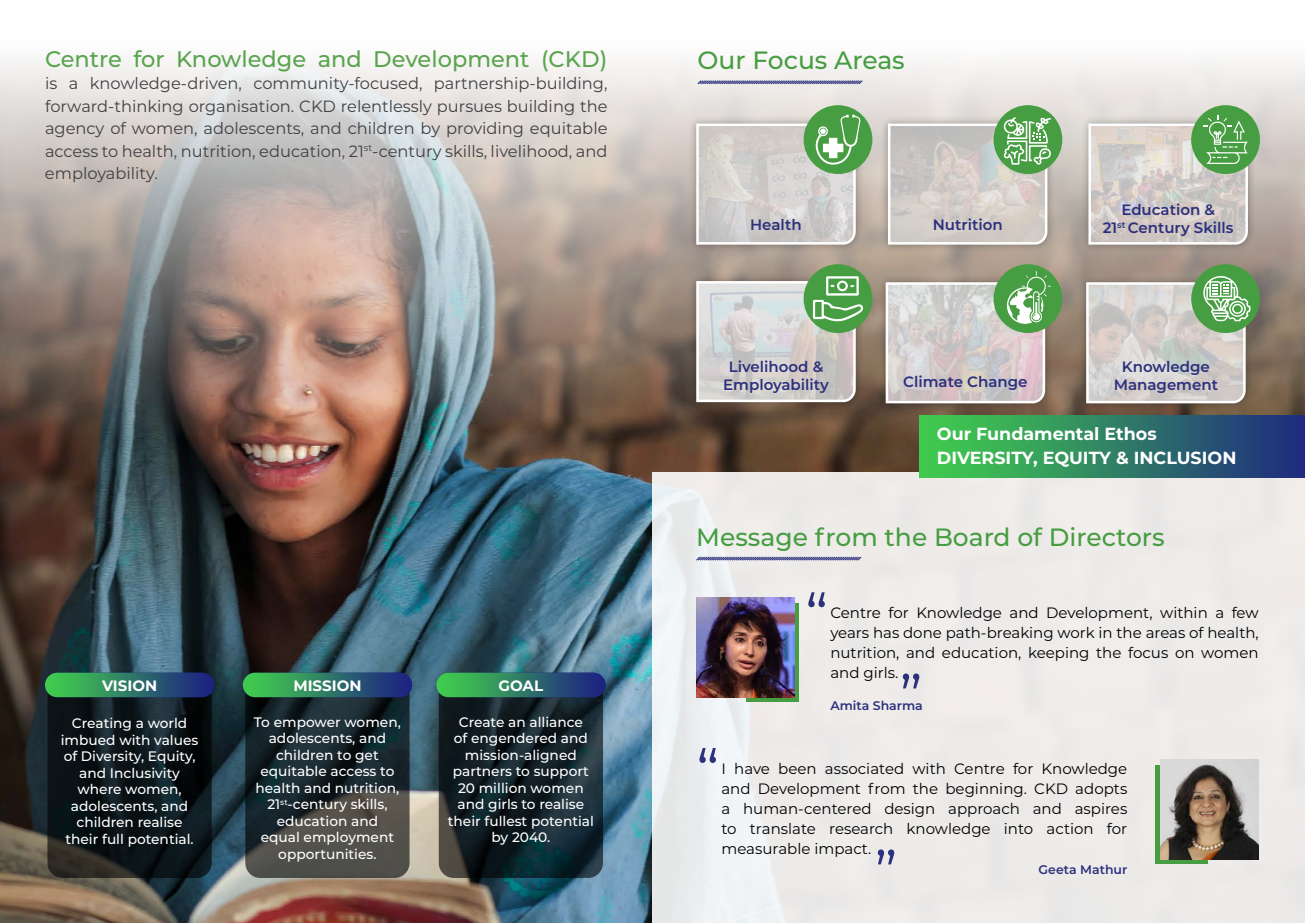
<style>
.page{position:relative;width:1305px;height:923px;background:#fff}
.page>*{position:absolute;margin:0;border:0;box-sizing:border-box;transform-origin:0 0}
.t1{font:60px "Montserrat";color:#2c307d}
.t2{font:500 25px "Montserrat";color:#479d42}
.t3{font:500 22.5px "Montserrat";color:#5aa44f}
.t4{font:700 17.5px/24.4px "Montserrat";color:#fff}
.t5{font:16.25px/22.5px "Montserrat";color:#414042;text-align:justify}
.t6{font:15px/20px "Montserrat";color:#000;text-align:justify}
.t7{font:600 15px/18px "Montserrat";color:#2c307d;text-align:center}
.t8{font:700 15px "Montserrat";color:#fff}
.t9{font:500 13.75px/16.5px "Montserrat";color:#fff;text-align:center}
.t10{font:600 12.5px "Montserrat";color:#2c307d}
</style>
<div class="page">
<img style="left:0;top:59px;width:1305px;height:863px">
<div style="left:688px;top:116px;width:176px;height:136px;background:#000;opacity:.3"></div>
<div style="left:804px;top:105px;width:68px;height:69px;background:#479d42;border-radius:50%"></div>
<div style="left:880px;top:116px;width:175px;height:136px;background:#000;opacity:.3"></div>
<div style="left:1080px;top:116px;width:176px;height:136px;background:#000;opacity:.3"></div>
<div style="left:878px;top:274px;width:175px;height:137px;background:#000;opacity:.3"></div>
<div style="left:688px;top:273px;width:176px;height:137px;background:#000;opacity:.3"></div>
<div style="left:1078px;top:274px;width:176px;height:137px;background:#000;opacity:.3"></div>
<div style="left:994px;top:105px;width:68px;height:69px;background:#479d42;border-radius:50%"></div>
<div style="left:1191px;top:105px;width:69px;height:69px;background:#479d42;border-radius:50%"></div>
<div style="left:804px;top:264px;width:68px;height:69px;background:#479d42;border-radius:50%"></div>
<div style="left:994px;top:264px;width:68px;height:69px;background:#479d42;border-radius:50%"></div>
<div style="left:1191px;top:264px;width:69px;height:69px;background:#479d42;border-radius:50%"></div>
<svg style="left:884px;top:271px;width:167px;height:133px;background:#c2c4b9"></svg>
<svg style="left:1087px;top:115px;width:162px;height:131px"></svg>
<svg style="left:695px;top:114px;width:166px;height:132px;background:#c4cabe"></svg>
<svg style="left:1085px;top:275px;width:165px;height:129px;background:#c2c6ba"></svg>
<svg style="left:695px;top:276px;width:169px;height:127px;background:#c1c8bc"></svg>
<svg style="left:887px;top:117px;width:164px;height:129px;background:#c4c8bc"></svg>
<svg style="left:47px;top:681px;width:165px;height:196px;background:#0e171b"></svg>
<svg style="left:245px;top:681px;width:165px;height:196px;background:#2c3436"></svg>
<svg style="left:439px;top:681px;width:164px;height:196px;background:#15242a"></svg>
<svg style="left:697px;top:80px;width:166px;height:5px"></svg>
<img style="left:45px;top:672px;width:169px;height:25px;border-radius:12px">
<img style="left:243px;top:672px;width:169px;height:25px;border-radius:12px">
<img style="left:436px;top:672px;width:169px;height:25px;border-radius:12px">
<div style="left:652px;top:472px;width:653px;height:450px;background:#eeebea"></div>
<svg style="left:746px;top:603px;width:52px;height:98px"></svg>
<svg style="left:1155px;top:765px;width:53px;height:98px"></svg>
<img style="left:696px;top:597px;width:98px;height:100px">
<img style="left:1161px;top:759px;width:98px;height:100px">
<svg style="left:696px;top:556px;width:166px;height:5px"></svg>
<img style="left:920px;top:415px;width:385px;height:62px">
<h3 class="t3" style="left:45px;top:43px;width:564px">Centre for Knowledge and Development (CKD)</h3>
<p class="t5" style="left:45px;top:72px;width:564px">is a knowledge-driven, community-focused, partnership-building, forward-thinking organisation. CKD relentlessly pursues building the agency of women, adolescents, and children by providing equitable access to health, nutrition, education, 21<sup>st</sup>-century skills, livelihood, and employability.</p>
<p class="t8" style="left:102px;top:674px;width:57px">VISION</p>
<p class="t8" style="left:293px;top:674px;width:70px">MISSION</p>
<p class="t8" style="left:499px;top:674px;width:46px">GOAL</p>
<p class="t9" style="left:61px;top:714px;width:139px">Creating a world imbued with values of Diversity, Equity, and Inclusivity where women, adolescents, and children realise their full potential.</p>
<p class="t9" style="left:254px;top:713px;width:148px">To empower women, adolescents, and children to get equitable access to health and nutrition,<br>21<sup>st</sup>-century skills, education and<br>equal employment opportunities.</p>
<p class="t9" style="left:448px;top:713px;width:148px">Create an alliance<br>of engendered and mission-aligned partners to support<br>20 million women and girls to realise their fullest potential by 2040.</p>
<h2 class="t2" style="left:698px;top:43px;width:209px">Our Focus Areas</h2>
<p class="t7" style="left:750px;top:215px;width:53px">Health</p>
<p class="t7" style="left:933px;top:215px;width:71px">Nutrition</p>
<p class="t7" style="left:723px;top:357px;width:107px">Livelihood &amp;<br>Employability</p>
<p class="t7" style="left:903px;top:372px;width:126px">Climate Change</p>
<p class="t7" style="left:1103px;top:199px;width:132px">Education &amp;<br>21<sup>st</sup> Century Skills</p>
<p class="t7" style="left:1114px;top:357px;width:106px">Knowledge<br>Management</p>
<p class="t4" style="left:937px;top:421px;width:301px">Our Fundamental Ethos<br>DIVERSITY, EQUITY &amp; INCLUSION</p>
<h2 class="t2" style="left:696px;top:519px;width:470px">Message from the Board of Directors</h2>
<h1 class="t1" style="left:805px;top:574px;width:24px">“</h1>
<p class="t6" style="left:830px;top:602px;width:430px">Centre for Knowledge and Development, within a few years has done path-breaking work in the areas of health, nutrition, and education, keeping the focus on women and girls.</p>
<h1 class="t1" style="left:923px;top:706px;width:24px;rotate:-180deg">“</h1>
<p class="t10" style="left:830px;top:697px;width:94px">Amita Sharma</p>
<h1 class="t1" style="left:696px;top:730px;width:24px">“</h1>
<p class="t6" style="left:721px;top:757px;width:407px">I have been associated with Centre for Knowledge and Development from the beginning. CKD adopts a human-centered design approach and aspires to translate research knowledge into action for measurable impact.</p>
<h1 class="t1" style="left:897px;top:882px;width:24px;rotate:-180deg">“</h1>
<p class="t10" style="left:1039px;top:860px;width:90px">Geeta Mathur</p>
</div>
